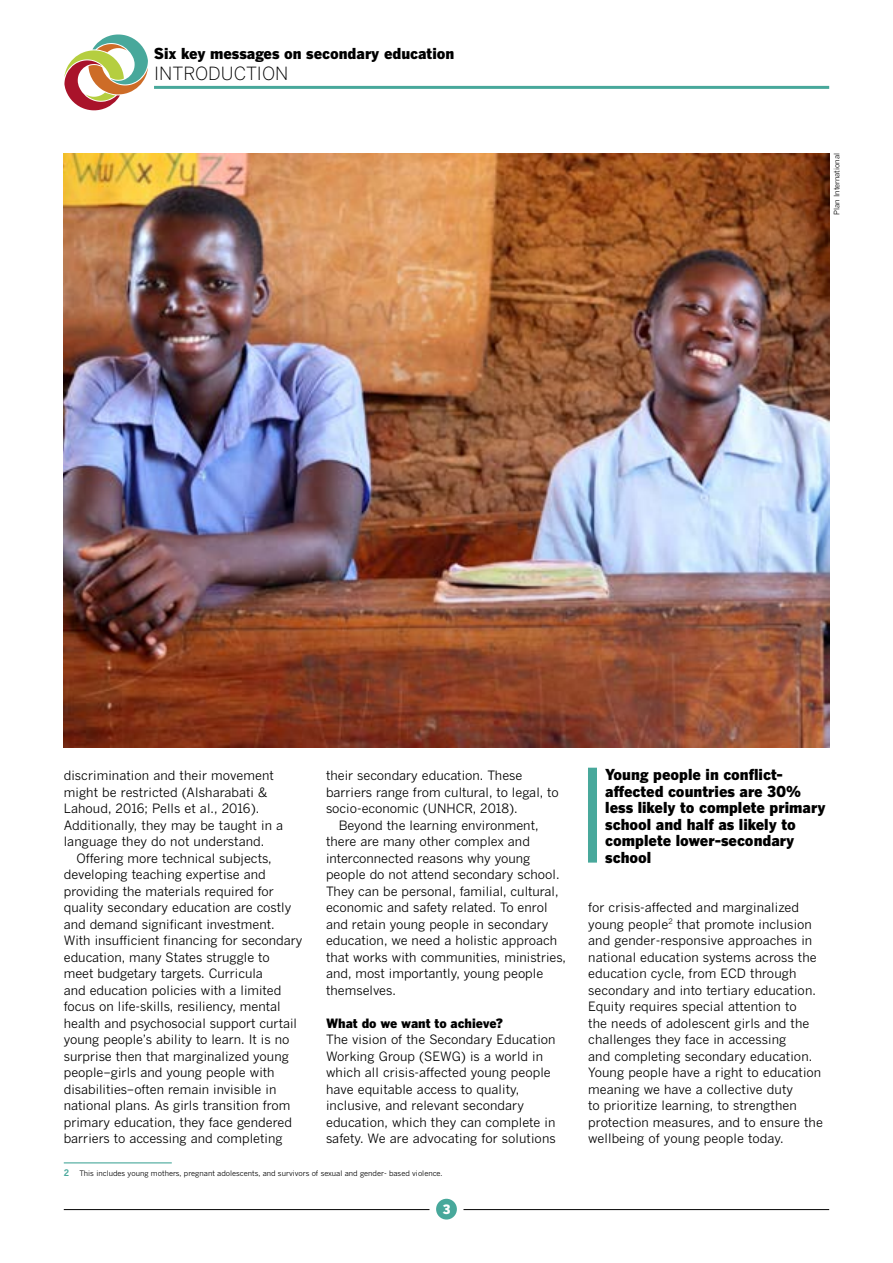
<style>
.page{position:relative;width:893px;height:1263px;background:#fff}
.page>*{position:absolute;margin:0;border:0;box-sizing:border-box;transform-origin:0 0}
.t1{font:300 18px "Benton Gothic";color:#000}
.t2{font:900 15px/16.5px "Benton Gothic";color:#000}
.t3{font:12.75px/16.5px "Benton Gothic";color:#000}
.t4{font:900 12.75px "Benton Gothic";color:#000}
.t5{font:900 12.75px "Benton Gothic";color:#fff}
.t6{font:7.5px "Benton Gothic";color:#000}
.s1{font-weight:700;font-size:9px;color:#48a89b}
</style>
<div class="page">
<div style="left:436px;top:1199px;width:21px;height:20px;background:#48a89b;border-radius:50%"></div>
<hr style="left:64px;top:1162px;width:108px;height:1px;background:#48a89b">
<div style="left:588px;top:768px;width:9px;height:95px;background:#48a89b"></div>
<hr style="left:64px;top:1209px;width:365px;height:1px;background:#000">
<hr style="left:463px;top:1209px;width:366px;height:1px;background:#000">
<svg style="left:64px;top:34px;width:84px;height:76px"></svg>
<hr style="left:154px;top:86px;width:675px;height:3px;background:#48a89b">
<img style="left:64px;top:153px;width:765px;height:594px">
<p class="t2" style="left:154px;top:45px;width:302px">Six key messages on secondary education</p>
<h1 class="t1" style="left:154px;top:63px;width:136px">INTRODUCTION</h1>
<p class="t6" style="left:832px;top:215px;width:63px;rotate:-90deg">Plan International</p>
<p class="t3" style="left:64px;top:767px;width:221px">discrimination and their movement might be restricted (Alsharabati &amp; Lahoud, 2016; Pells et al., 2016).<br>Additionally, they may be taught in a language they do not understand.</p>
<p class="t3" style="left:64px;top:849px;width:240px;text-indent:13px">Offering more technical subjects, developing teaching expertise and providing the materials required for quality secondary education are costly and demand significant investment.<br>With insufficient financing for secondary education, many States struggle to meet budgetary targets. Curricula<br>and education policies with a limited focus on life-skills, resiliency, mental health and psychosocial support curtail young people’s ability to learn. It is no surprise then that marginalized young people–girls and young people with disabilities–often remain invisible in national plans. As girls transition from primary education, they face gendered barriers to accessing and completing</p>
<p class="t6" style="left:64px;top:1169px;width:380px"><span class="s1">2</span> This includes young mothers, pregnant adolescents, and survivors of sexual and gender- based violence.</p>
<p class="t3" style="left:326px;top:767px;width:198px">their secondary education. These</p>
<p class="t3" style="left:326px;top:783px;width:234px">barriers range from cultural, to legal, to</p>
<p class="t3" style="left:326px;top:800px;width:193px">socio-economic (UNHCR, 2018).</p>
<p class="t3" style="left:339px;top:816px;width:201px">Beyond the learning environment,</p>
<p class="t3" style="left:326px;top:833px;width:205px">there are many other complex and</p>
<p class="t3" style="left:326px;top:849px;width:206px">interconnected reasons why young</p>
<p class="t3" style="left:326px;top:866px;width:235px">people do not attend secondary school.</p>
<p class="t3" style="left:326px;top:882px;width:234px">They can be personal, familial, cultural,</p>
<p class="t3" style="left:326px;top:899px;width:223px">economic and safety related. To enrol</p>
<p class="t3" style="left:326px;top:915px;width:224px">and retain young people in secondary</p>
<p class="t3" style="left:326px;top:932px;width:233px">education, we need a holistic approach</p>
<p class="t3" style="left:326px;top:948px;width:242px">that works with communities, ministries,</p>
<p class="t3" style="left:326px;top:965px;width:219px">and, most importantly, young people</p>
<p class="t3" style="left:326px;top:981px;width:71px">themselves.</p>
<p class="t4" style="left:326px;top:1015px;width:179px">What do we want to achieve?</p>
<p class="t3" style="left:326px;top:1031px;width:231px">The vision of the Secondary Education Working Group (SEWG) is a world in which all crisis-affected young people have equitable access to quality, inclusive, and relevant secondary education, which they can complete in safety. We are advocating for solutions</p>
<p class="t5" style="left:443px;top:1201px;width:9px">3</p>
<p class="t2" style="left:605px;top:766px;width:222px">Young people in conflict&shy;affected countries are 30% less likely to complete primary school and half as likely to complete lower-secondary school</p>
<p class="t3" style="left:588px;top:899px;width:236px">for crisis-affected and marginalized young people<sup>2</sup> that promote inclusion and gender-responsive approaches in national education systems across the education cycle, from ECD through secondary and into tertiary education.<br>Equity requires special attention to<br>the needs of adolescent girls and the challenges they face in accessing<br>and completing secondary education.<br>Young people have a right to education meaning we have a collective duty<br>to prioritize learning, to strengthen protection measures, and to ensure the wellbeing of young people today.</p>
</div>
